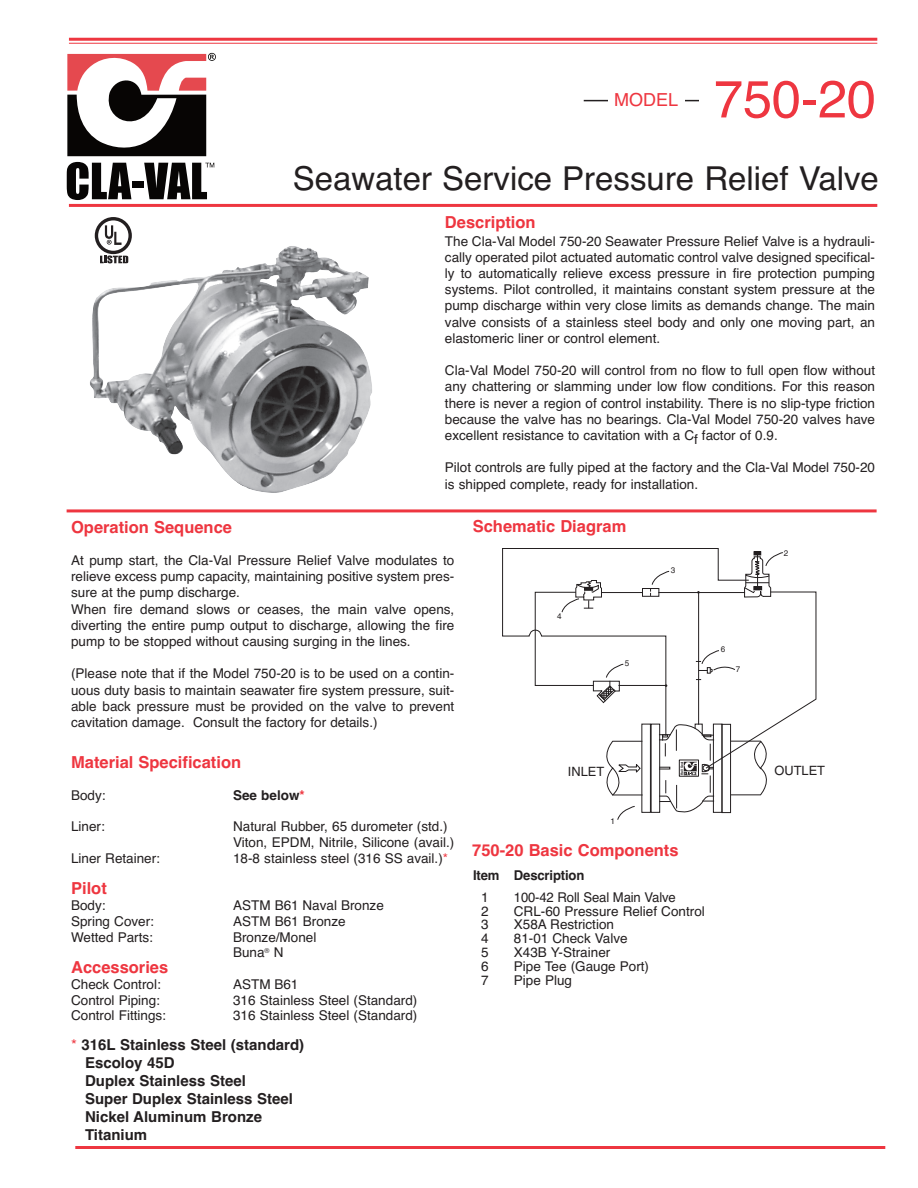
<style>
.page{position:relative;width:918px;height:1188px;background:#fff}
.page>*{position:absolute;margin:0;border:0;box-sizing:border-box;transform-origin:0 0}
.t1{font:52.5px "Helvetica";color:#ee3640}
.t2{font:33px "Helvetica";color:#231f20}
.t3{font:18px "Helvetica";color:#ee3640}
.t4{font:700 16.5px "Helvetica";color:#ee3640}
.t5{font:700 15px/18px "Helvetica";color:#231f20}
.t6{font:13.5px/16.2px "Helvetica";color:#231f20}
.t7{font:700 13.5px "Helvetica";letter-spacing:-.01em;color:#231f20}
.t8{font:12.75px "Helvetica";color:#231f20}
.t9{font:8.1px "Helvetica";color:#231f20}
.t10{font:700 3.3px "Helvetica";color:#231f20}
.s1{color:#ee3640}
.s2{font-weight:400;color:#ee3640}
</style>
<div class="page">
<img style="left:90px;top:246px;width:282px;height:247px">
<svg style="left:502px;top:548px;width:217px;height:176px"></svg>
<hr style="left:619px;top:685px;width:46px;height:1px;background:#231f20">
<hr style="left:602px;top:592px;width:40px;height:1px;background:#231f20">
<div style="left:642px;top:588px;width:17px;height:9px;border:1px solid #231f20"></div>
<svg style="left:617px;top:806px;width:18px;height:14px"></svg>
<svg style="left:534px;top:580px;width:90px;height:124px"></svg>
<svg style="left:606px;top:740px;width:37px;height:56px"></svg>
<svg style="left:650px;top:552px;width:167px;height:262px"></svg>
<hr style="left:67px;top:509px;width:810px;height:3px;background:#ee3640">
<div style="left:95px;top:217px;width:37px;height:37px;border:3px solid #231f20;border-radius:50%"></div>
<svg style="left:105px;top:225px;width:17px;height:20px"></svg>
<svg style="left:100px;top:256px;width:28px;height:7px"></svg>
<hr style="left:69px;top:38px;width:808px;height:3px;background:#ee3640">
<hr style="left:69px;top:43px;width:808px;height:1px;background:#ee3640">
<svg style="left:67px;top:162px;width:64px;height:38px"></svg>
<div style="left:132px;top:181px;width:12px;height:6px;background:#070504"></div>
<svg style="left:67px;top:53px;width:149px;height:103px"></svg>
<svg style="left:144px;top:163px;width:70px;height:36px"></svg>
<hr style="left:69px;top:204px;width:808px;height:3px;background:#ee3640">
<hr style="left:584px;top:100px;width:115px;height:1px;background:#231f20">
<div style="left:608px;top:91px;width:76px;height:20px;background:#fff"></div>
<hr style="left:75px;top:1146px;width:810px;height:3px;background:#ee3640">
<h3 class="t3" style="left:614px;top:89px;width:66px">model</h3>
<h1 class="t1" style="left:714px;top:69px;width:164px">750-20</h1>
<h2 class="t2" style="left:293px;top:159px;width:588px">Seawater Service Pressure Relief Valve</h2>
<p class="t4" style="left:71px;top:518px;width:162px">Operation Sequence</p>
<p class="t4" style="left:445px;top:213px;width:92px">Description</p>
<p class="t6" style="left:445px;top:233px;width:432px;text-align:justify">The Cla-Val model 750-20 Seawater Pressure Relief Valve is a hydrauli&shy;cally operated pilot actuated automatic control valve designed specifical&shy;ly to automatically relieve excess pressure in fire protection pumping systems. Pilot controlled, it maintains constant system pressure at the pump discharge within very close limits as demands change. The main valve consists of a stainless steel body and only one moving part, an elastomeric liner or control element.</p>
<p class="t6" style="left:445px;top:362px;width:432px;text-align:justify">Cla-Val model 750-20 will control from no flow to full open flow without any chattering or slamming under low flow conditions. For this reason there is never a region of control instability. There is no slip-type friction because the valve has no bearings. Cla-Val model 750-20 valves have excellent resistance to cavitation with a Cf factor of 0.9.</p>
<p class="t6" style="left:445px;top:460px;width:432px">Pilot controls are fully piped at the factory and the Cla-Val model 750-20 is shipped complete, ready for installation.</p>
<p class="t4" style="left:473px;top:517px;width:155px">Schematic Diagram</p>
<p class="t6" style="left:71px;top:552px;width:385px">At pump start, the Cla-Val Pressure Relief Valve modulates to relieve excess pump capacity, maintaining positive system pres&shy;sure at the pump discharge.<br>When fire demand slows or ceases, the main valve opens, diverting the entire pump output to discharge, allowing the fire pump to be stopped without causing surging in the lines.</p>
<p class="t6" style="left:71px;top:666px;width:385px;text-align:justify">(Please note that if the model 750-20 is to be used on a contin&shy;uous duty basis to maintain seawater fire system pressure, suit&shy;able back pressure must be provided on the valve to prevent cavitation damage. Consult the factory for details.)</p>
<p class="t4" style="left:71px;top:753px;width:172px">Material Specification</p>
<p class="t6" style="left:71px;top:787px;width:36px">Body:</p>
<p class="t7" style="left:233px;top:787px;width:73px">See below<span class="s1">*</span></p>
<p class="t6" style="left:71px;top:819px;width:35px">liner:</p>
<p class="t6" style="left:233px;top:819px;width:223px;line-height:15.8px">Natural Rubber, 65 durometer (std.)<br>Viton, ePdm, Nitrile, Silicone (avail.)</p>
<p class="t6" style="left:71px;top:850px;width:90px">liner Retainer:</p>
<p class="t6" style="left:233px;top:850px;width:216px">18-8 stainless steel (316 SS avail.)<span class="s1">*</span></p>
<p class="t4" style="left:71px;top:879px;width:37px">Pilot</p>
<p class="t6" style="left:71px;top:897px;width:36px">Body:</p>
<p class="t6" style="left:233px;top:897px;width:152px">ASTm B61 Naval Bronze</p>
<p class="t6" style="left:71px;top:913px;width:84px">Spring Cover:</p>
<p class="t6" style="left:233px;top:913px;width:114px">ASTm B61 Bronze</p>
<p class="t6" style="left:71px;top:929px;width:83px">Wetted Parts:</p>
<p class="t6" style="left:233px;top:929px;width:85px;line-height:15.8px">Bronze/monel<br>Buna<sup>®</sup> N</p>
<p class="t4" style="left:71px;top:958px;width:99px">Accessories</p>
<p class="t6" style="left:71px;top:976px;width:91px">Check Control:</p>
<p class="t6" style="left:233px;top:976px;width:67px">ASTm B61</p>
<p class="t6" style="left:71px;top:992px;width:90px">Control Piping:</p>
<p class="t6" style="left:233px;top:992px;width:186px">316 Stainless Steel (Standard)</p>
<p class="t6" style="left:71px;top:1008px;width:96px">Control Fittings:</p>
<p class="t6" style="left:233px;top:1008px;width:186px">316 Stainless Steel (Standard)</p>
<p class="t5" style="left:85px;top:1036px;width:221px;text-indent:-14px"><span class="s2">*</span> 316L Stainless Steel (standard)<br>Escoloy 45D<br>Duplex Stainless Steel<br>Super Duplex Stainless Steel<br>Nickel Aluminum Bronze<br>Titanium</p>
<p class="t9" style="left:557px;top:613px;width:6px">4</p>
<p class="t9" style="left:625px;top:660px;width:6px">5</p>
<p class="t9" style="left:671px;top:567px;width:6px">3</p>
<p class="t9" style="left:721px;top:646px;width:6px">6</p>
<p class="t9" style="left:736px;top:666px;width:6px">7</p>
<p class="t9" style="left:784px;top:550px;width:6px">2</p>
<p class="t8" style="left:568px;top:767px;width:38px">INLET</p>
<p class="t10" style="left:681px;top:775px;width:15px;rotate:-90deg">Roll Seal</p>
<p class="t8" style="left:774px;top:766px;width:52px">OUTLET</p>
<p class="t9" style="left:610px;top:818px;width:6px">1</p>
<p class="t4" style="left:472px;top:841px;width:208px">750-20 Basic Components</p>
<p class="t7" style="left:473px;top:867px;width:113px">Item Description</p>
<p class="t6" style="left:481px;top:889px;width:9px">1</p>
<p class="t6" style="left:514px;top:889px;width:163px">100-42 Roll Seal main Valve</p>
<p class="t6" style="left:481px;top:903px;width:9px">2</p>
<p class="t6" style="left:514px;top:903px;width:192px">CRl-60 Pressure Relief Control</p>
<p class="t6" style="left:481px;top:917px;width:9px">3</p>
<p class="t6" style="left:514px;top:917px;width:102px">X58A Restriction</p>
<p class="t6" style="left:481px;top:930px;width:9px">4</p>
<p class="t6" style="left:514px;top:930px;width:115px">81-01 Check Valve</p>
<p class="t6" style="left:481px;top:944px;width:9px">5</p>
<p class="t6" style="left:514px;top:944px;width:98px">X43B Y-Strainer</p>
<p class="t6" style="left:481px;top:958px;width:9px">6</p>
<p class="t6" style="left:514px;top:958px;width:137px">Pipe Tee (Gauge Port)</p>
<p class="t6" style="left:481px;top:972px;width:9px">7</p>
<p class="t6" style="left:514px;top:972px;width:60px">Pipe Plug</p>
</div>
